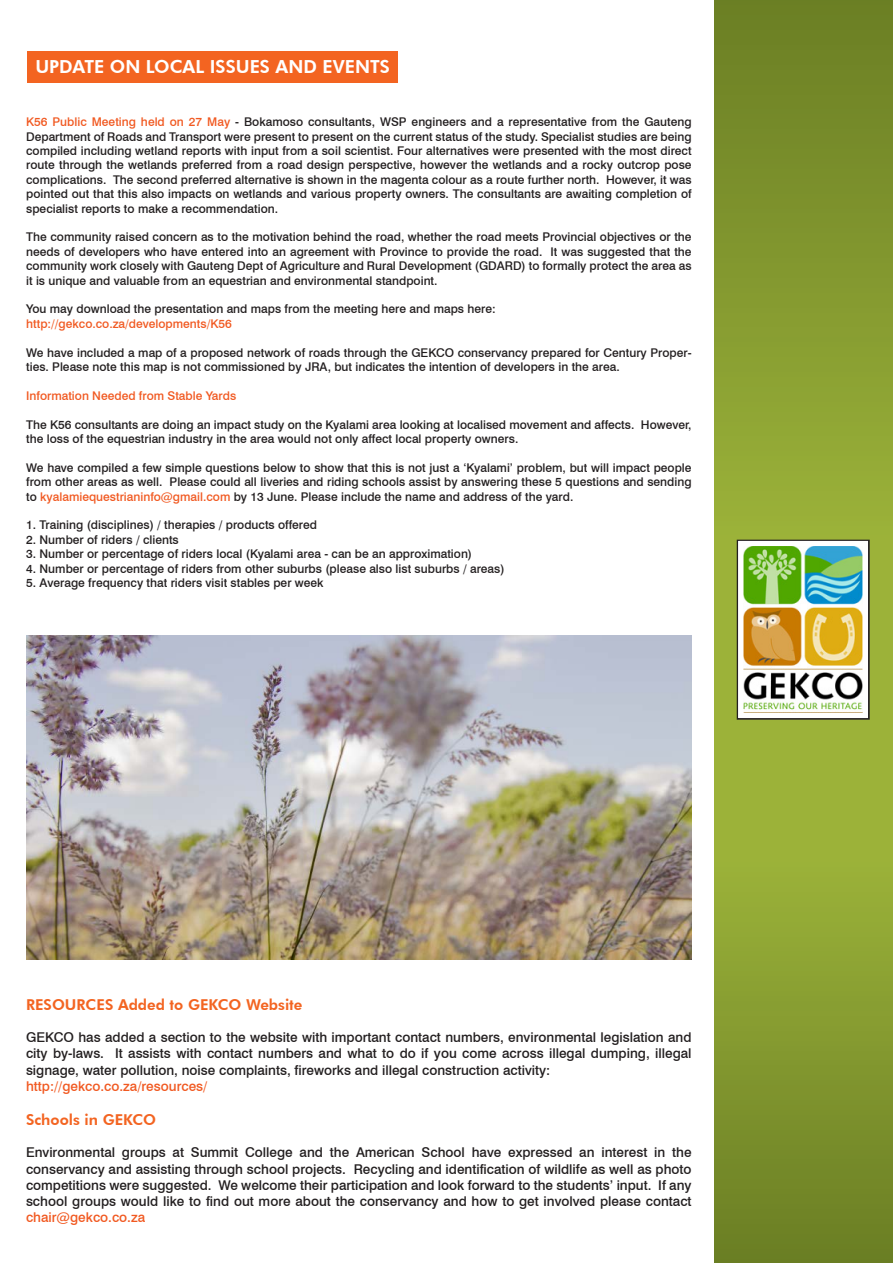
<style>
.page{position:relative;width:893px;height:1263px;background:#fff}
.page>*{position:absolute;margin:0;border:0;box-sizing:border-box;transform-origin:0 0}
.t1{font:800 18px "Futura BT";color:#fff}
.t2{font:800 15px "Futura BT";color:#f36421}
.t3{font:500 13.5px/16.2px "Swiss 721 BT";color:#231f20;text-align:justify}
.t4{font:500 13.5px "Swiss 721 BT";color:#f15921}
.t5{font:500 12px/14.4px "Swiss 721 BT";color:#231f20;text-align:justify}
.t6{font:500 12px "Swiss 721 BT";color:#f15921}
.s1{color:#f15921}
</style>
<div class="page">
<svg style="left:714px;top:0;width:179px;height:1263px;background:#869c30"></svg>
<svg style="left:737px;top:540px;width:133px;height:180px"></svg>
<div style="left:737px;top:540px;width:131px;height:178px;background:#fff"></div>
<div style="left:737px;top:540px;width:131px;height:178px;border:1px solid #231f20"></div>
<img style="left:744px;top:547px;width:119px;height:165px">
<div style="left:27px;top:51px;width:371px;height:31px;background:#f36421"></div>
<img style="left:26px;top:636px;width:666px;height:323px">
<h1 class="t1" style="left:35px;top:56px;width:356px">UPDATE ON LOCAL ISSUES AND EVENTS</h1>
<p class="t5" style="left:26px;top:115px;width:667px"><span class="s1">K56 Public Meeting held on 27 May</span> - Bokamoso consultants, WSP engineers and a representative from the Gauteng Department of Roads and Transport were present to present on the current status of the study. Specialist studies are being compiled including wetland reports with input from a soil scientist. Four alternatives were presented with the most direct route through the wetlands preferred from a road design perspective, however the wetlands and a rocky outcrop pose complications. The second preferred alternative is shown in the magenta colour as a route further north. However, it was pointed out that this also impacts on wetlands and various property owners. The consultants are awaiting completion of specialist reports to make a recommendation.</p>
<p class="t5" style="left:26px;top:230px;width:667px">The community raised concern as to the motivation behind the road, whether the road meets Provincial objectives or the needs of developers who have entered into an agreement with Province to provide the road. It was suggested that the community work closely with Gauteng Dept of Agriculture and Rural Development (GDARD) to formally protect the area as it is unique and valuable from an equestrian and environmental standpoint.</p>
<p class="t5" style="left:26px;top:302px;width:471px">You may download the presentation and maps from the meeting here and maps here:</p>
<p class="t6" style="left:26px;top:316px;width:207px">http://gekco.co.za/developments/K56</p>
<p class="t5" style="left:26px;top:345px;width:667px">We have included a map of a proposed network of roads through the GEKCO conservancy prepared for Century Proper&shy;ties. Please note this map is not commissioned by JRA, but indicates the intention of developers in the area.</p>
<p class="t6" style="left:26px;top:388px;width:212px">Information Needed from Stable Yards</p>
<p class="t5" style="left:26px;top:417px;width:667px">The K56 consultants are doing an impact study on the Kyalami area looking at localised movement and affects. However, the loss of the equestrian industry in the area would not only affect local property owners.</p>
<p class="t5" style="left:26px;top:460px;width:667px">We have compiled a few simple questions below to show that this is not just a ‘Kyalami’ problem, but will impact people from other areas as well. Please could all liveries and riding schools assist by answering these 5 questions and sending to <span class="s1">kyalamiequestrianinfo@gmail.com</span> by 13 June. Please include the name and address of the yard.</p>
<p class="t5" style="left:26px;top:518px;width:292px">1. Training (disciplines) / therapies / products offered</p>
<p class="t5" style="left:26px;top:532px;width:154px">2. Number of riders / clients</p>
<p class="t5" style="left:26px;top:547px;width:447px">3. Number or percentage of riders local (Kyalami area - can be an approximation)</p>
<p class="t5" style="left:26px;top:561px;width:480px">4. Number or percentage of riders from other suburbs (please also list suburbs / areas)</p>
<p class="t5" style="left:26px;top:575px;width:299px">5. Average frequency that riders visit stables per week</p>
<p class="t2" style="left:26px;top:995px;width:278px">RESOURCES Added to GEKCO Website</p>
<p class="t3" style="left:26px;top:1029px;width:667px">GEKCO has added a section to the website with important contact numbers, environmental legislation and city by-laws. It assists with contact numbers and what to do if you come across illegal dumping, illegal signage, water pollution, noise complaints, fireworks and illegal construction activity:</p>
<p class="t4" style="left:26px;top:1078px;width:183px">http://gekco.co.za/resources/</p>
<p class="t2" style="left:26px;top:1110px;width:132px">Schools in GEKCO</p>
<p class="t3" style="left:26px;top:1144px;width:667px">Environmental groups at Summit College and the American School have expressed an interest in the conservancy and assisting through school projects. Recycling and identification of wildlife as well as photo competitions were suggested. We welcome their participation and look forward to the students’ input. If any school groups would like to find out more about the conservancy and how to get involved please contact</p>
<p class="t4" style="left:26px;top:1209px;width:121px">chair@gekco.co.za</p>
</div>
